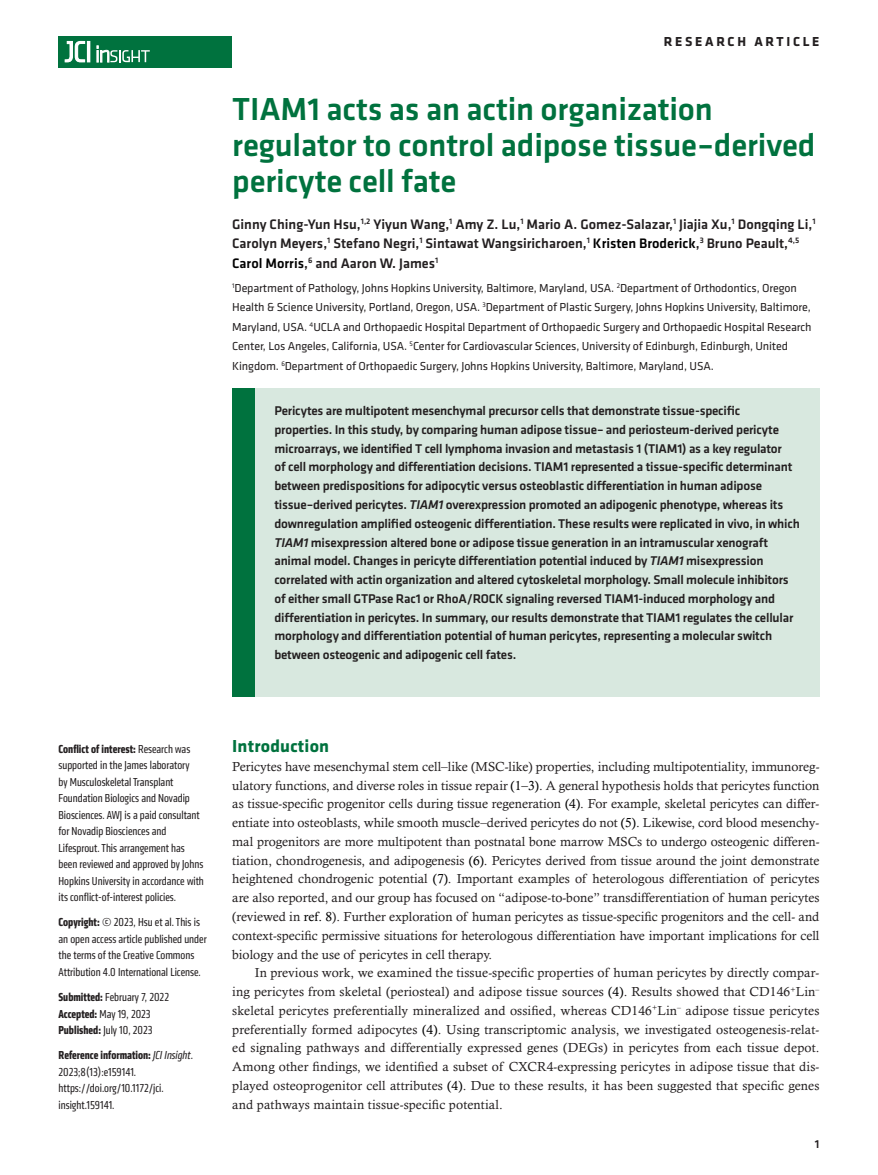
<style>
.page{position:relative;width:878px;height:1175px;background:#fff}
.page>*{position:absolute;margin:0;border:0;box-sizing:border-box;transform-origin:0 0}
.t1{font:500 33px/36px "Klavika Basic";letter-spacing:-.005em;color:#00723e}
.t2{font:700 18px "Klavika";letter-spacing:.01em;color:#00723e}
.t3{font:500 14.25px/19.5px "Klavika Basic";color:#231f20}
.t4{font:700 13.5px "Klavika Basic";letter-spacing:.2em;color:#231f20}
.t5{font:13.2px/18.8px "Calisto MT Std";color:#231f20;text-align:justify}
.t6{font:500 13.2px/18.8px "Klavika Basic";letter-spacing:-.015em;color:#231f20}
.t7{font:condensed 12px/16.5px "Klavika";color:#231f20}
.t8{font:12px/19.5px "Klavika";letter-spacing:-.01em;color:#231f20}
.t9{font:500 12px "Klavika Basic";color:#231f20}
.s1{color:#000}
.s2{font-style:italic}
.s3{font-weight:700}
</style>
<div class="page">
<div style="left:59px;top:36px;width:173px;height:31px;background:#00723e"></div>
<hr style="left:87px;top:41px;width:3px;height:21px;background:#fff">
<svg style="left:64px;top:41px;width:21px;height:22px"></svg>
<svg style="left:97px;top:46px;width:53px;height:16px"></svg>
<div style="left:232px;top:388px;width:587px;height:308px;background:#d8e8df"></div>
<div style="left:232px;top:388px;width:22px;height:308px;background:#00723e"></div>
<p class="t4" style="left:663px;top:32px;width:157px">RESEARCH ARTICLE</p>
<h1 class="t1" style="left:232px;top:91px;width:584px">TIAM1 acts as an actin organization regulator to control adipose tissue–derived pericyte cell fate</h1>
<p class="t3" style="left:232px;top:214px;width:585px">Ginny Ching-Yun Hsu,<sup>1,2</sup> Yiyun Wang,<sup>1</sup> Amy Z. Lu,<sup>1</sup> Mario A. Gomez-Salazar,<sup>1</sup> Jiajia Xu,<sup>1</sup> Dongqing Li,<sup>1<br></sup>Carolyn Meyers,<sup>1</sup> Stefano Negri,<sup>1</sup> Sintawat Wangsiricharoen,<sup>1</sup> <span class="s1">Kristen Broderick</span>,<sup>3</sup> Bruno Peault,<sup>4,5<br></sup><span class="s1">Carol Morris</span>,<sup>6</sup> and Aaron W. James<sup>1</sup></p>
<p class="t8" style="left:232px;top:277px;width:581px"><sup>1</sup>Department of Pathology, Johns Hopkins University, Baltimore, Maryland, USA. <sup>2</sup>Department of Orthodontics, Oregon Health &amp; Science University, Portland, Oregon, USA. <sup>3</sup>Department of Plastic Surgery, Johns Hopkins University, Baltimore, Maryland, USA. <sup>4</sup>UCLA and Orthopaedic Hospital Department of Orthopaedic Surgery and Orthopaedic Hospital Research Center, Los Angeles, California, USA. <sup>5</sup>Center for Cardiovascular Sciences, University of Edinburgh, Edinburgh, United Kingdom. <sup>6</sup>Department of Orthopaedic Surgery, Johns Hopkins University, Baltimore, Maryland, USA.</p>
<p class="t6" style="left:274px;top:401px;width:527px">Pericytes are multipotent mesenchymal precursor cells that demonstrate tissue-specific properties. In this study, by comparing human adipose tissue– and periosteum-derived pericyte microarrays, we identified T cell lymphoma invasion and metastasis 1 (TIAM1) as a key regulator<br>of cell morphology and differentiation decisions. TIAM1 represented a tissue-specific determinant between predispositions for adipocytic versus osteoblastic differentiation in human adipose tissue–derived pericytes. <span class="s2">TIAM1</span> overexpression promoted an adipogenic phenotype, whereas its downregulation amplified osteogenic differentiation. These results were replicated in vivo, in which <span class="s2">TIAM1</span> misexpression altered bone or adipose tissue generation in an intramuscular xenograft animal model. Changes in pericyte differentiation potential induced by <span class="s2">TIAM1</span> misexpression correlated with actin organization and altered cytoskeletal morphology. Small molecule inhibitors of either small GTPase Rac1 or RhoA/ROCK signaling reversed TIAM1-induced morphology and differentiation in pericytes. In summary, our results demonstrate that TIAM1 regulates the cellular morphology and differentiation potential of human pericytes, representing a molecular switch between osteogenic and adipogenic cell fates.</p>
<p class="t7" style="left:59px;top:740px;width:147px"><span class="s3">Conflict of interest:</span> Research was supported in the James laboratory<br>by Musculoskeletal Transplant Foundation Biologics and Novadip Biosciences. AWJ is a paid consultant for Novadip Biosciences and Lifesprout. This arrangement has been reviewed and approved by Johns Hopkins University in accordance with its conflict-of-interest policies.</p>
<p class="t7" style="left:59px;top:914px;width:150px"><span class="s3">Copyright:</span> © 2023, Hsu et al. This is an open access article published under the terms of the Creative Commons Attribution 4.0 International License.</p>
<p class="t7" style="left:59px;top:988px;width:112px"><span class="s3">Submitted:</span> February 7, 2022<br><span class="s3">Accepted:</span> May 19, 2023<br><span class="s3">Published:</span> July 10, 2023</p>
<p class="t7" style="left:59px;top:1046px;width:136px"><span class="s3">Reference information:</span> <span class="s2">JCI Insight</span>.<br>2023;8(13):e159141. https://doi.org/10.1172/jci. insight.159141.</p>
<h2 class="t2" style="left:232px;top:733px;width:98px">Introduction</h2>
<p class="t5" style="left:232px;top:757px;width:588px">Pericytes have mesenchymal stem cell–like (MSC-like) properties, including multipotentiality, immunoreg&shy;ulatory functions, and diverse roles in tissue repair <span class="s1">(1–3)</span>. A general hypothesis holds that pericytes function as tissue-specific progenitor cells during tissue regeneration <span class="s1">(4)</span>. For example, skeletal pericytes can differ&shy;entiate into osteoblasts, while smooth muscle–derived pericytes do not <span class="s1">(5)</span>. Likewise, cord blood mesenchy&shy;mal progenitors are more multipotent than postnatal bone marrow MSCs to undergo osteogenic differen&shy;tiation, chondrogenesis, and adipogenesis <span class="s1">(6)</span>. Pericytes derived from tissue around the joint demonstrate heightened chondrogenic potential <span class="s1">(7)</span>. Important examples of heterologous differentiation of pericytes are also reported, and our group has focused on “adipose-to-bone” transdifferentiation of human pericytes (reviewed in <span class="s1">ref. 8</span>). Further exploration of human pericytes as tissue-specific progenitors and the cell- and context-specific permissive situations for heterologous differentiation have important implications for cell biology and the use of pericytes in cell therapy.</p>
<p class="t5" style="left:232px;top:963px;width:588px;text-indent:23px">In previous work, we examined the tissue-specific properties of human pericytes by directly compar&shy;ing pericytes from skeletal (periosteal) and adipose tissue sources <span class="s1">(4)</span>. Results showed that CD146<sup>+</sup>Lin<sup>– </sup>skeletal pericytes preferentially mineralized and ossified, whereas CD146<sup>+</sup>Lin<sup>–</sup> adipose tissue pericytes preferentially formed adipocytes <span class="s1">(4)</span>. Using transcriptomic analysis, we investigated osteogenesis-relat&shy;ed signaling pathways and differentially expressed genes (DEGs) in pericytes from each tissue depot.<br>Among other findings, we identified a subset of CXCR4-expressing pericytes in adipose tissue that dis&shy;played osteoprogenitor cell attributes <span class="s1">(4)</span>. Due to these results, it has been suggested that specific genes and pathways maintain tissue-specific potential.</p>
<p class="t9" style="left:814px;top:1135px;width:6px">1</p>
</div>
